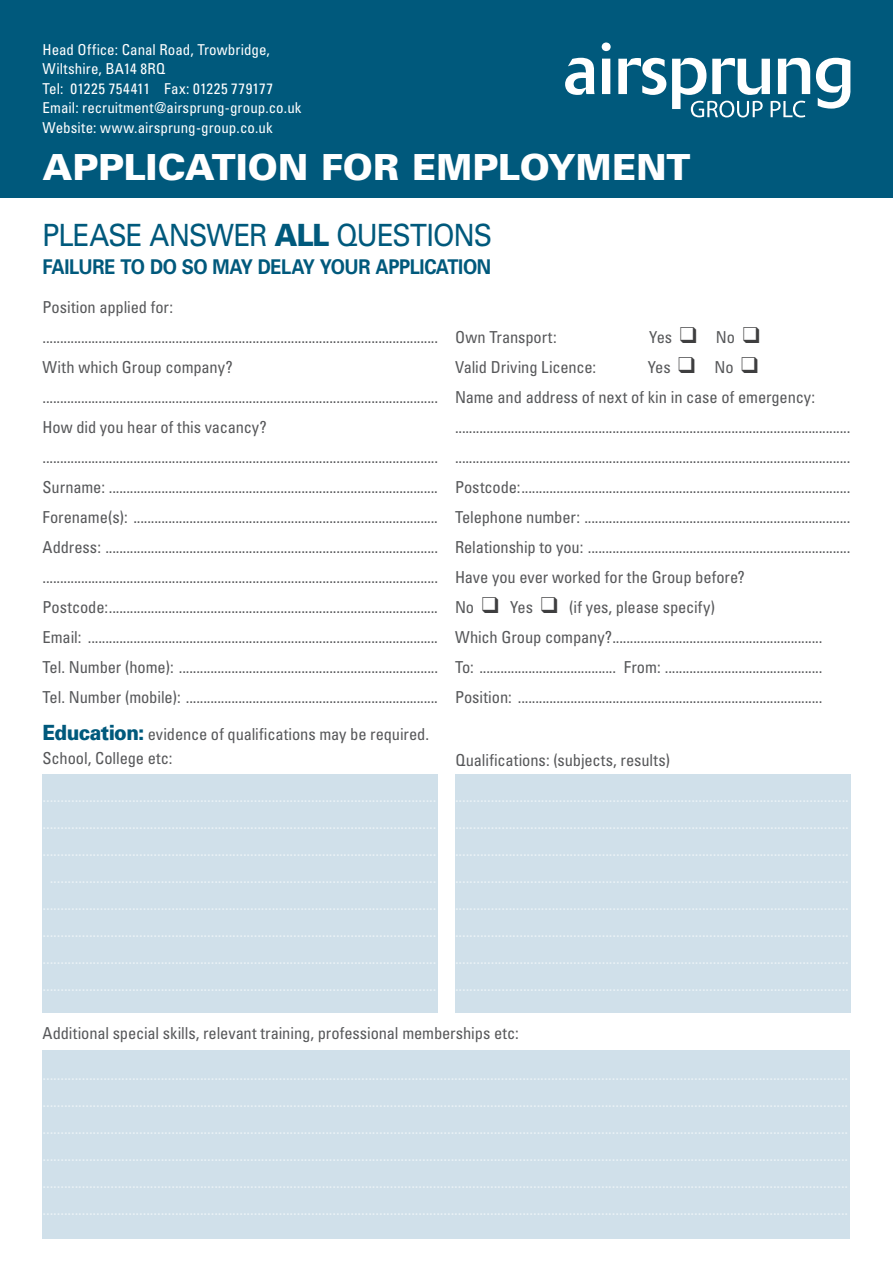
<style>
.page{position:relative;width:893px;height:1263px;background:#fff}
.page>*{position:absolute;margin:0;border:0;box-sizing:border-box;transform-origin:0 0}
.t1{font:900 36px "Univers";color:#fff}
.Question_text_para{font:30.6px "Univers";letter-spacing:-.035em;color:#00597c;scale:.9 1}
.Question_text_para-2{font:700 20.4px "Univers";letter-spacing:-.025em;color:#00597c;scale:.9 1}
.Body_text_para{font:condensed 16.5px/27px "Univers";color:#eaf2f6;text-align:justify}
.Body_text_para-2{font:condensed 16.5px/30px "Univers";letter-spacing:-.005em;color:#57585a}
.Question_text_para-3{font:condensed 16.5px "Univers";letter-spacing:-.01em;color:#57585a}
.Body_text_para-3{font:condensed 15px/19.5px "Univers";letter-spacing:.005em;color:#fff}
.s1{font-weight:900}
.s2{color:#3e3e3f}
.s3{font-weight:900;font-stretch:normal;font-size:21px;color:#00597c}
</style>
<div class="page">
<div style="left:43px;top:774px;width:395px;height:238px;background:#d0e0ea"></div>
<div style="left:0;top:0;width:893px;height:197px;background:#00597c"></div>
<div style="left:455px;top:774px;width:395px;height:238px;background:#d0e0ea"></div>
<div style="left:43px;top:1050px;width:807px;height:189px;background:#d0e0ea"></div>
<svg style="left:565px;top:58px;width:30px;height:37px"></svg>
<svg style="left:602px;top:43px;width:9px;height:51px"></svg>
<svg style="left:618px;top:58px;width:48px;height:37px"></svg>
<svg style="left:672px;top:58px;width:138px;height:59px"></svg>
<svg style="left:816px;top:58px;width:34px;height:51px"></svg>
<p class="Body_text_para-3" style="left:43px;top:39px;width:232px">Head Office: Canal Road, Trowbridge,<br>Wiltshire, BA14 8RQ<br>Tel: 01225 754411 Fax: 01225 779177</p>
<p class="Body_text_para-3" style="left:43px;top:98px;width:261px">Email: recruitment@airsprung-group.co.uk</p>
<p class="Body_text_para-3" style="left:43px;top:117px;width:232px">Website: www.airsprung-group.co.uk</p>
<p class="t1" style="left:43px;top:145px;width:649px">APPLICATION FOR EMPLOYMENT</p>
<p class="Question_text_para" style="left:43px;top:217px;width:501px">PLEASE ANSWER <span class="s1">ALL</span> QUESTIONS</p>
<p class="Question_text_para-2" style="left:43px;top:254px;width:500px">FAILURE TO DO SO MAY DELAY YOUR APPLICATION</p>
<p class="Body_text_para-2" style="left:43px;top:292px;width:132px">Position applied for:</p>
<p class="Body_text_para-2" style="left:43px;top:322px;width:397px">.................................................................................................................<br>With which Group company?</p>
<p class="Body_text_para-2" style="left:43px;top:382px;width:397px">.................................................................................................................<br>How did you hear of this vacancy?</p>
<p class="Body_text_para-2" style="left:43px;top:442px;width:397px;text-align:justify">.................................................................................................................<br>Surname: ..............................................................................................<br>Forename(s): .......................................................................................<br>Address: ............................................................................................... .................................................................................................................<br>Postcode:..............................................................................................<br>Email: ....................................................................................................<br>Tel. Number (home): ..........................................................................<br>Tel. Number (mobile): ........................................................................</p>
<p class="Body_text_para-2" style="left:455px;top:322px;width:103px">Own Transport:</p>
<p class="Body_text_para-2" style="left:649px;top:322px;width:112px">Yes <span class="s2">❑</span> No <span class="s2">❑</span></p>
<p class="Body_text_para-2" style="left:455px;top:352px;width:143px">Valid Driving Licence:</p>
<p class="Body_text_para-2" style="left:648px;top:352px;width:112px">Yes <span class="s2">❑</span> No <span class="s2">❑</span></p>
<p class="Body_text_para-2" style="left:455px;top:382px;width:362px">Name and address of next of kin in case of emergency:</p>
<p class="Body_text_para-2" style="left:455px;top:412px;width:397px">................................................................................................................. .................................................................................................................<br>Postcode:..............................................................................................<br>Telephone number: ............................................................................<br>Relationship to you: ...........................................................................<br>Have you ever worked for the Group before?<br>No <span class="s2">❑</span> Yes <span class="s2">❑</span> (if yes, please specify)</p>
<p class="Body_text_para-2" style="left:455px;top:622px;width:369px">Which Group company?............................................................</p>
<p class="Body_text_para-2" style="left:455px;top:652px;width:369px">To: ....................................... From: .............................................</p>
<p class="Body_text_para-2" style="left:455px;top:682px;width:369px">Position: .......................................................................................</p>
<p class="Question_text_para-3" style="left:43px;top:723px;width:388px"><span class="s3">Education:</span> evidence of qualifications may be required.</p>
<p class="Body_text_para-2" style="left:43px;top:742px;width:132px">School, College etc:</p>
<p class="Body_text_para-2" style="left:455px;top:744px;width:216px">Qualifications: (subjects, results)</p>
<p class="Body_text_para" style="left:43px;top:782px;width:395px;text-align:center">.............................................................................................................. .............................................................................................................. .............................................................................................................. ............................................................................................................ .............................................................................................................. .............................................................................................................. .............................................................................................................. ..............................................................................................................</p>
<p class="Body_text_para" style="left:455px;top:782px;width:395px">.............................................................................................................. .............................................................................................................. .............................................................................................................. .............................................................................................................. .............................................................................................................. .............................................................................................................. .............................................................................................................. ..............................................................................................................</p>
<p class="Body_text_para-2" style="left:43px;top:1017px;width:478px">Additional special skills, relevant training, professional memberships etc:</p>
<p class="Body_text_para" style="left:43px;top:1060px;width:807px">................................................................................................................................................................................................................................. ................................................................................................................................................................................................................................. .................................................................................................................................................................................................................................</p>
<p class="Body_text_para" style="left:43px;top:1141px;width:807px">.................................................................................................................................................................................................................................</p>
<p class="Body_text_para" style="left:43px;top:1168px;width:807px">.................................................................................................................................................................................................................................</p>
<p class="Body_text_para" style="left:43px;top:1195px;width:807px">.................................................................................................................................................................................................................................</p>
</div>
